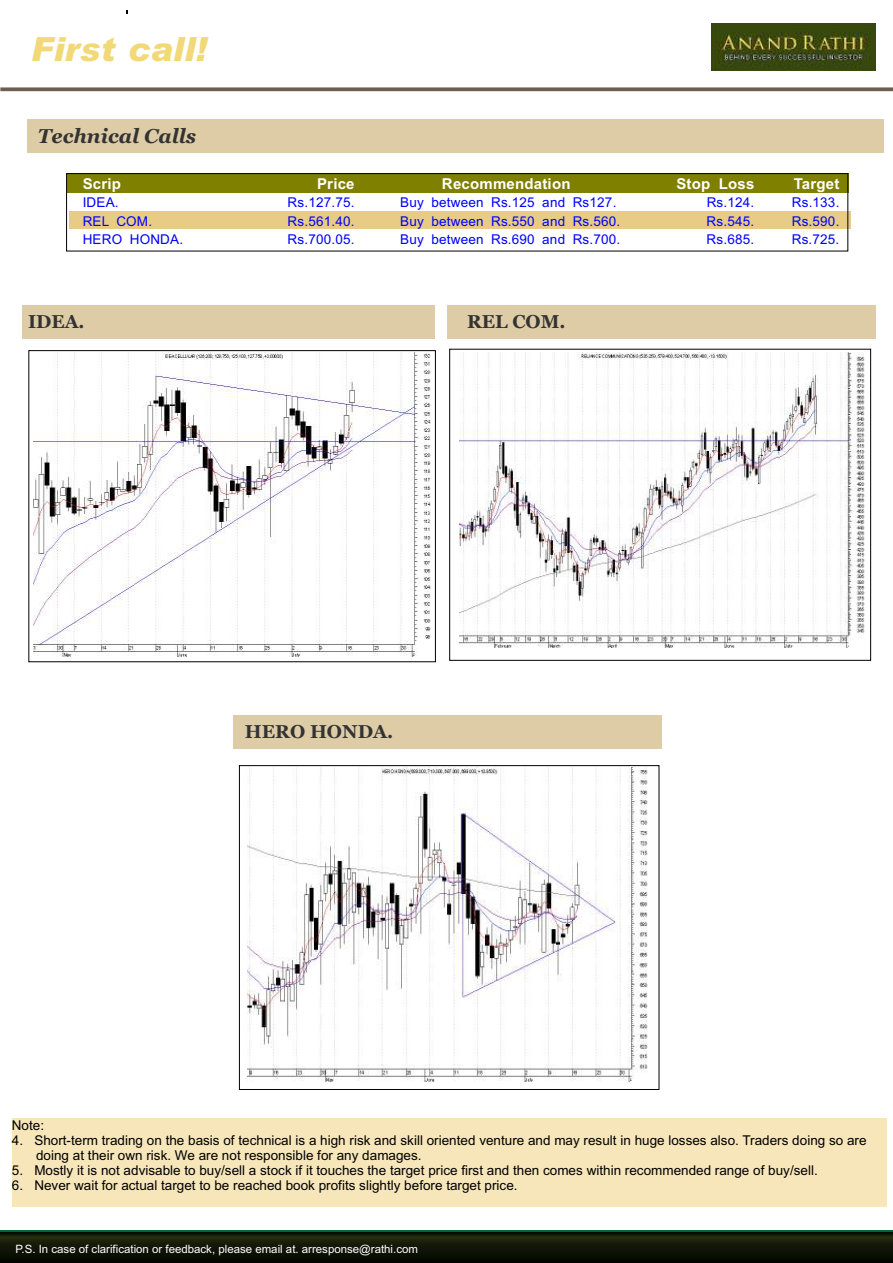
<style>
.page{position:relative;width:893px;height:1263px;background:#fff}
.page>*{position:absolute;margin:0;border:0;box-sizing:border-box;transform-origin:0 0}
.t1{font:italic 900 33.3px "Arial";letter-spacing:.005em;color:#f2d978}
.t2{font:italic 700 19.95px "Georgia";color:#333}
.t3{font:700 18.6px "Georgia";color:#333}
.t4{font:700 15px "Arial";letter-spacing:.015em;color:#fff}
.t5{font:13.5px/15.1px "Arial";color:#000}
.t6{font:13.5px "Arial";letter-spacing:.015em;color:#00f}
.t7{font:11.4px "Arial";color:#fff}
</style>
<div class="page">
<div style="left:27px;top:119px;width:857px;height:34px;background:#decca6"></div>
<div style="left:22px;top:305px;width:413px;height:34px;background:#decca6"></div>
<div style="left:233px;top:715px;width:429px;height:34px;background:#decca6"></div>
<div style="left:447px;top:305px;width:428px;height:34px;background:#decca6"></div>
<div style="left:239px;top:765px;width:420px;height:325px;border:1px solid #000"></div>
<div style="left:449px;top:349px;width:422px;height:311px;border:1px solid #000"></div>
<div style="left:29px;top:350px;width:407px;height:312px;border:1px solid #000"></div>
<div style="left:12px;top:1118px;width:874px;height:88px;background:#f7e6ba"></div>
<div style="left:69px;top:212px;width:781px;height:17px;background:#e8cc85"></div>
<div style="left:67px;top:174px;width:781px;height:19px;background:#808000"></div>
<svg style="left:0;top:1231px;width:893px;height:32px;background:#0f1807"></svg>
<img style="left:712px;top:24px;width:163px;height:47px">
<svg style="left:0;top:87px;width:893px;height:4px;background:#7e6f65"></svg>
<div style="left:66px;top:173px;width:782px;height:78px;border:1px solid #000"></div>
<img style="left:247px;top:768px;width:400px;height:313px">
<img style="left:459px;top:353px;width:405px;height:295px">
<img style="left:34px;top:352px;width:396px;height:305px">
<h1 class="t1" style="left:31px;top:37px;width:177px">First call!</h1>
<h2 class="t2" style="left:38px;top:128px;width:160px">Technical Calls</h2>
<p class="t4" style="left:83px;top:178px;width:40px">Scrip</p>
<p class="t4" style="left:317px;top:178px;width:39px">Price</p>
<p class="t4" style="left:442px;top:178px;width:130px">Recommendation</p>
<p class="t4" style="left:676px;top:178px;width:79px">Stop Loss</p>
<p class="t4" style="left:794px;top:178px;width:47px">Target</p>
<p class="t6" style="left:83px;top:198px;width:38px">IDEA.</p>
<p class="t6" style="left:288px;top:198px;width:68px">Rs.127.75.</p>
<p class="t6" style="left:400px;top:198px;width:218px">Buy between Rs.125 and Rs127.</p>
<p class="t6" style="left:707px;top:198px;width:49px">Rs.124.</p>
<p class="t6" style="left:792px;top:198px;width:49px">Rs.133.</p>
<p class="t6" style="left:83px;top:216px;width:71px">REL COM.</p>
<p class="t6" style="left:288px;top:216px;width:68px">Rs.561.40.</p>
<p class="t6" style="left:400px;top:216px;width:222px">Buy between Rs.550 and Rs.560.</p>
<p class="t6" style="left:707px;top:216px;width:49px">Rs.545.</p>
<p class="t6" style="left:792px;top:216px;width:49px">Rs.590.</p>
<p class="t6" style="left:83px;top:234px;width:102px">HERO HONDA.</p>
<p class="t6" style="left:288px;top:234px;width:68px">Rs.700.05.</p>
<p class="t6" style="left:400px;top:234px;width:222px">Buy between Rs.690 and Rs.700.</p>
<p class="t6" style="left:707px;top:234px;width:49px">Rs.685.</p>
<p class="t6" style="left:792px;top:234px;width:49px">Rs.725.</p>
<h3 class="t3" style="left:28px;top:314px;width:58px">IDEA.</h3>
<h3 class="t3" style="left:467px;top:314px;width:100px">REL COM.</h3>
<h3 class="t3" style="left:245px;top:724px;width:150px">HERO HONDA.</h3>
<p class="t5" style="left:12px;top:1119px;width:34px">Note:</p>
<p class="t5" style="left:36px;top:1134px;width:832px;text-indent:-24px">4. Short-term trading on the basis of technical is a high risk and skill oriented venture and may result in huge losses also. Traders doing so are doing at their own risk. We are not responsible for any damages.</p>
<p class="t5" style="left:12px;top:1164px;width:807px">5. Mostly it is not advisable to buy/sell a stock if it touches the target price first and then comes within recommended range of buy/sell.</p>
<p class="t5" style="left:12px;top:1179px;width:507px">6. Never wait for actual target to be reached book profits slightly before target price.</p>
<p class="t7" style="left:15px;top:1245px;width:404px">P.S. In case of clarification or feedback, please email at. arresponse@rathi.com</p>
</div>
